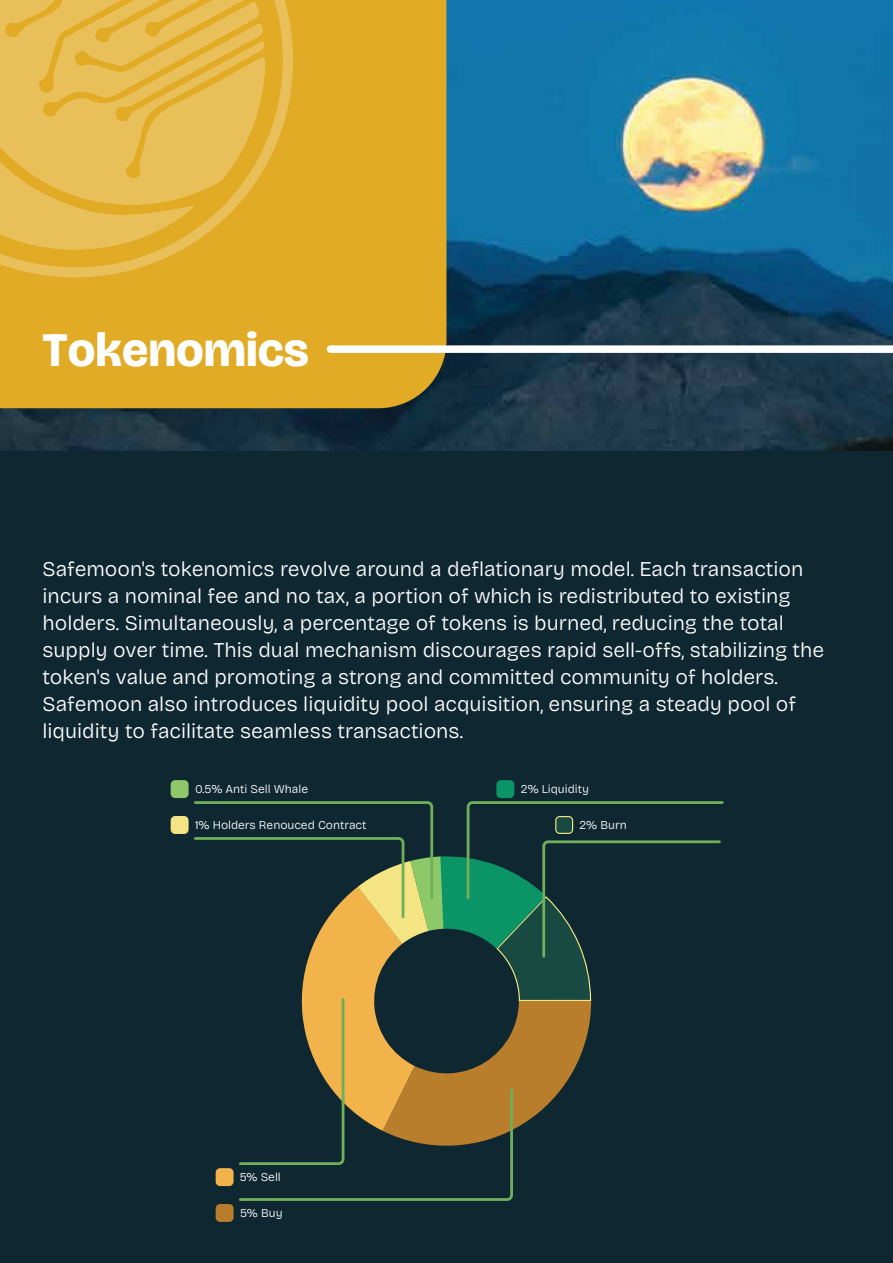
<style>
.page{position:relative;width:893px;height:1263px;background:#0e2731}
.page>*{position:absolute;margin:0;border:0;box-sizing:border-box;transform-origin:0 0}
.t1{font:800 48px "Bricolage Grotesque 96 pt";color:#fff}
.t2{font:300 21px/27px "Bricolage Grotesque";color:#fff}
.t3{font:300 12px "Bricolage Grotesque";color:#fff}
</style>
<div class="page">
<img style="left:0;top:0;width:893px;height:451px">
<div style="left:0;top:0;width:446px;height:408px;background:#e1ab25"></div>
<svg style="left:0;top:0;width:293px;height:277px;background:#e2af30"></svg>
<svg style="left:194px;top:0;width:72px;height:207px;background:#e5b848"></svg>
<svg style="left:0;top:0;width:194px;height:264px;background:#e6ba4d"></svg>
<div style="left:330px;top:345px;width:563px;height:8px;background:#fff"></div>
<div style="left:496px;top:780px;width:18px;height:18px;background:#0b9466;border-radius:4px"></div>
<div style="left:216px;top:1204px;width:18px;height:18px;background:#b87e2b;border-radius:4px"></div>
<div style="left:171px;top:816px;width:18px;height:18px;background:#f5e483;border-radius:4px"></div>
<div style="left:171px;top:780px;width:18px;height:18px;background:#8ec969;border-radius:4px"></div>
<svg style="left:194px;top:801px;width:530px;height:400px"></svg>
<h1 class="t1" style="left:43px;top:315px;width:268px">Tokenomics</h1>
<p class="t2" style="left:43px;top:554px;width:783px">Safemoon's tokenomics revolve around a deflationary model. Each transaction incurs a nominal fee and no tax, a portion of which is redistributed to existing holders. Simultaneously, a percentage of tokens is burned, reducing the total supply over time. This dual mechanism discourages rapid sell-offs, stabilizing the token's value and promoting a strong and committed community of holders.<br>Safemoon also introduces liquidity pool acquisition, ensuring a steady pool of liquidity to facilitate seamless transactions.</p>
<p class="t3" style="left:195px;top:780px;width:115px">0.5% Anti Sell Whale</p>
<p class="t3" style="left:195px;top:815px;width:173px">1% Holders Renouced Contract</p>
<p class="t3" style="left:240px;top:1167px;width:43px">5% Sell</p>
<p class="t3" style="left:240px;top:1203px;width:44px">5% Buy</p>
<p class="t3" style="left:521px;top:780px;width:70px">2% Liquidity</p>
<p class="t3" style="left:579px;top:815px;width:49px">2% Burn</p>
</div>
